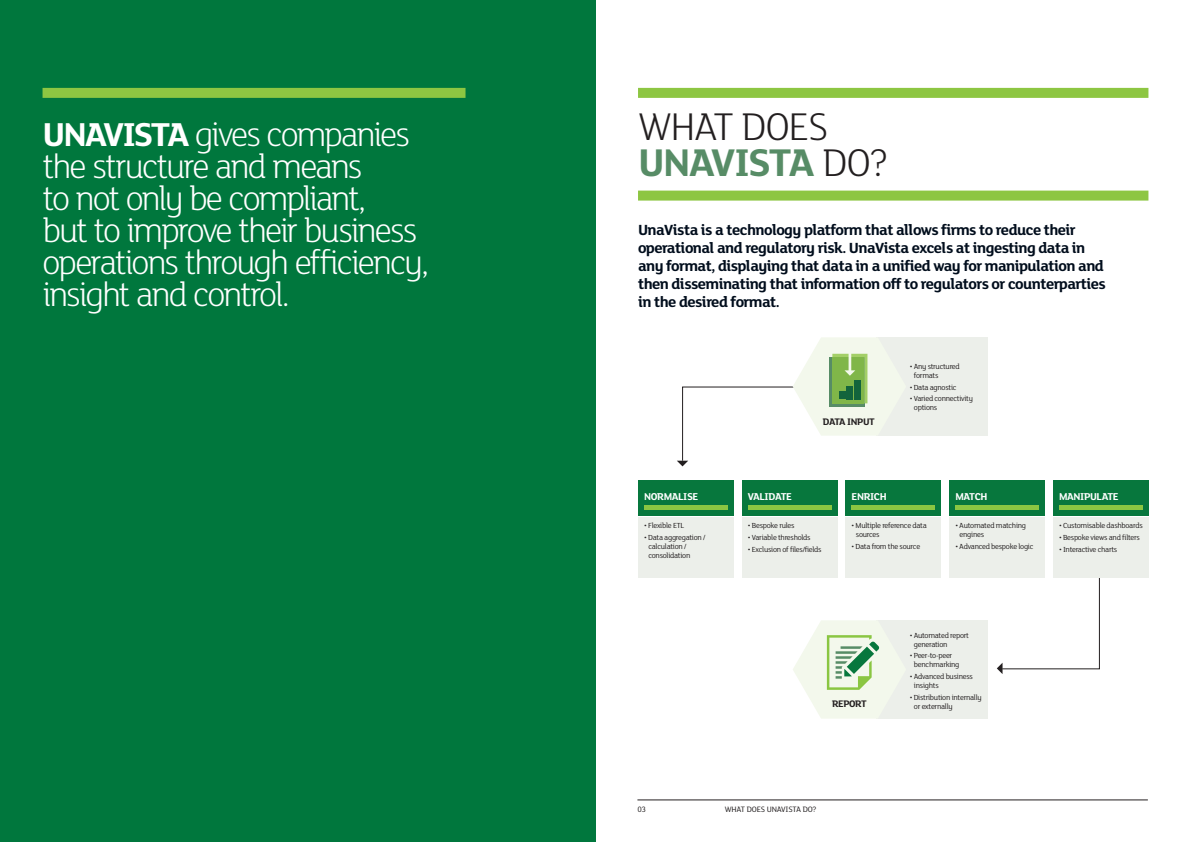
<style>
.page{position:relative;width:1191px;height:842px;background:#fff}
.page>*{position:absolute;margin:0;border:0;box-sizing:border-box;transform-origin:0 0}
.t1{font:300 42px/36px "FS Lola";letter-spacing:-.035em;color:#231f20}
.t2{font:300 36px/32px "FS Lola";letter-spacing:-.065em;color:#fff}
.t3{font:700 16px/18px "FS Lola";letter-spacing:-.035em;color:#000d1c}
.t4{font:700 10.8px "FS Lola";letter-spacing:-.035em;color:#fff}
.t5{font:700 10.3px "FS Lola";letter-spacing:-.035em;color:#231f20}
.t6{font:8.5px "FS Lola";letter-spacing:-.02em;color:#231f20}
.t7{font:8px/9px "FS Lola";letter-spacing:-.035em;color:#231f20}
.s1{font-weight:700}
.s2{font-weight:700;color:#578c66}
</style>
<div class="page">
<div style="left:876px;top:620px;width:111px;height:99px;background:#ecefea"></div>
<div style="left:876px;top:337px;width:111px;height:99px;background:#ecefea"></div>
<hr style="left:637px;top:800px;width:510px;height:1px;background:#231f20">
<div style="left:0;top:0;width:595px;height:842px;background:#00773d"></div>
<div style="left:638px;top:88px;width:510px;height:10px;background:#8dc642"></div>
<div style="left:638px;top:191px;width:510px;height:10px;background:#8dc642"></div>
<div style="left:43px;top:88px;width:422px;height:10px;background:#8dc642"></div>
<svg style="left:996px;top:540px;width:104px;height:134px"></svg>
<svg style="left:793px;top:620px;width:86px;height:99px"></svg>
<div style="left:638px;top:481px;width:95px;height:35px;background:#07773d"></div>
<div style="left:638px;top:517px;width:95px;height:60px;background:#ecefea"></div>
<hr style="left:644px;top:506px;width:83px;height:4px;background:#8ac642">
<div style="left:741px;top:481px;width:96px;height:35px;background:#07773d"></div>
<div style="left:741px;top:517px;width:96px;height:60px;background:#ecefea"></div>
<hr style="left:748px;top:506px;width:83px;height:4px;background:#8ac642">
<div style="left:845px;top:481px;width:96px;height:35px;background:#07773d"></div>
<div style="left:845px;top:517px;width:96px;height:60px;background:#ecefea"></div>
<hr style="left:851px;top:506px;width:84px;height:4px;background:#8ac642">
<div style="left:949px;top:481px;width:95px;height:35px;background:#07773d"></div>
<div style="left:949px;top:517px;width:95px;height:60px;background:#ecefea"></div>
<hr style="left:955px;top:506px;width:83px;height:4px;background:#8ac642">
<div style="left:1053px;top:481px;width:95px;height:35px;background:#07773d"></div>
<div style="left:1053px;top:517px;width:95px;height:60px;background:#ecefea"></div>
<hr style="left:1059px;top:506px;width:83px;height:4px;background:#8ac642">
<svg style="left:677px;top:337px;width:199px;height:129px"></svg>
<h2 class="t2" style="left:43px;top:117px;width:388px"><span class="s1">UNAVISTA</span> gives companies the structure and means<br>to not only be compliant,<br>but to improve their business operations through efficiency, insight and control.</h2>
<h1 class="t1" style="left:638px;top:107px;width:252px">WHAT DOES<br><span class="s2">UNAVISTA</span> DO?</h1>
<p class="t3" style="left:638px;top:220px;width:469px">UnaVista is a technology platform that allows firms to reduce their operational and regulatory risk. UnaVista excels at ingesting data in any format, displaying that data in a unified way for manipulation and then disseminating that information off to regulators or counterparties in the desired format.</p>
<h3 class="t4" style="left:644px;top:489px;width:56px">NORMALISE</h3>
<p class="t7" style="left:644px;top:521px;width:42px">• Flexible ETL</p>
<p class="t7" style="left:648px;top:532px;width:59px;text-indent:-4px">• Data aggregation / calculation / consolidation</p>
<p class="t5" style="left:822px;top:414px;width:54px">DATA INPUT</p>
<p class="t7" style="left:914px;top:361px;width:47px;text-indent:-4px">• Any structured formats</p>
<p class="t7" style="left:909px;top:382px;width:48px">• Data agnostic</p>
<p class="t7" style="left:914px;top:394px;width:61px;text-indent:-4px">• Varied connectivity options</p>
<h3 class="t4" style="left:748px;top:489px;width:46px">VALIDATE</h3>
<p class="t7" style="left:748px;top:521px;width:48px">• Bespoke rules</p>
<p class="t7" style="left:748px;top:532px;width:64px">• Variable thresholds</p>
<p class="t7" style="left:748px;top:544px;width:75px">• Exclusion of files/fields</p>
<h3 class="t4" style="left:851px;top:489px;width:37px">ENRICH</h3>
<p class="t7" style="left:856px;top:521px;width:72px;text-indent:-4px">• Multiple reference data sources</p>
<p class="t7" style="left:851px;top:541px;width:70px">• Data from the source</p>
<h3 class="t4" style="left:955px;top:489px;width:34px">MATCH</h3>
<p class="t7" style="left:959px;top:521px;width:68px;text-indent:-4px">• Automated matching engines</p>
<p class="t7" style="left:955px;top:541px;width:80px">• Advanced bespoke logic</p>
<h3 class="t4" style="left:1059px;top:489px;width:61px">MANIPULATE</h3>
<p class="t7" style="left:1059px;top:521px;width:85px">• Customisable dashboards</p>
<p class="t7" style="left:1059px;top:532px;width:82px">• Bespoke views and filters</p>
<p class="t7" style="left:1059px;top:544px;width:60px">• Interactive charts</p>
<p class="t5" style="left:832px;top:696px;width:36px">REPORT</p>
<p class="t7" style="left:914px;top:630px;width:56px;text-indent:-4px">• Automated report generation</p>
<p class="t7" style="left:914px;top:651px;width:47px;text-indent:-4px">• Peer-to-peer benchmarking</p>
<p class="t7" style="left:914px;top:672px;width:60px;text-indent:-4px">• Advanced business insights</p>
<p class="t7" style="left:914px;top:693px;width:69px;text-indent:-4px">• Distribution internally or externally</p>
<p class="t6" style="left:637px;top:803px;width:10px">03</p>
<p class="t6" style="left:725px;top:803px;width:93px">WHAT DOES UNAVISTA DO?</p>
</div>
